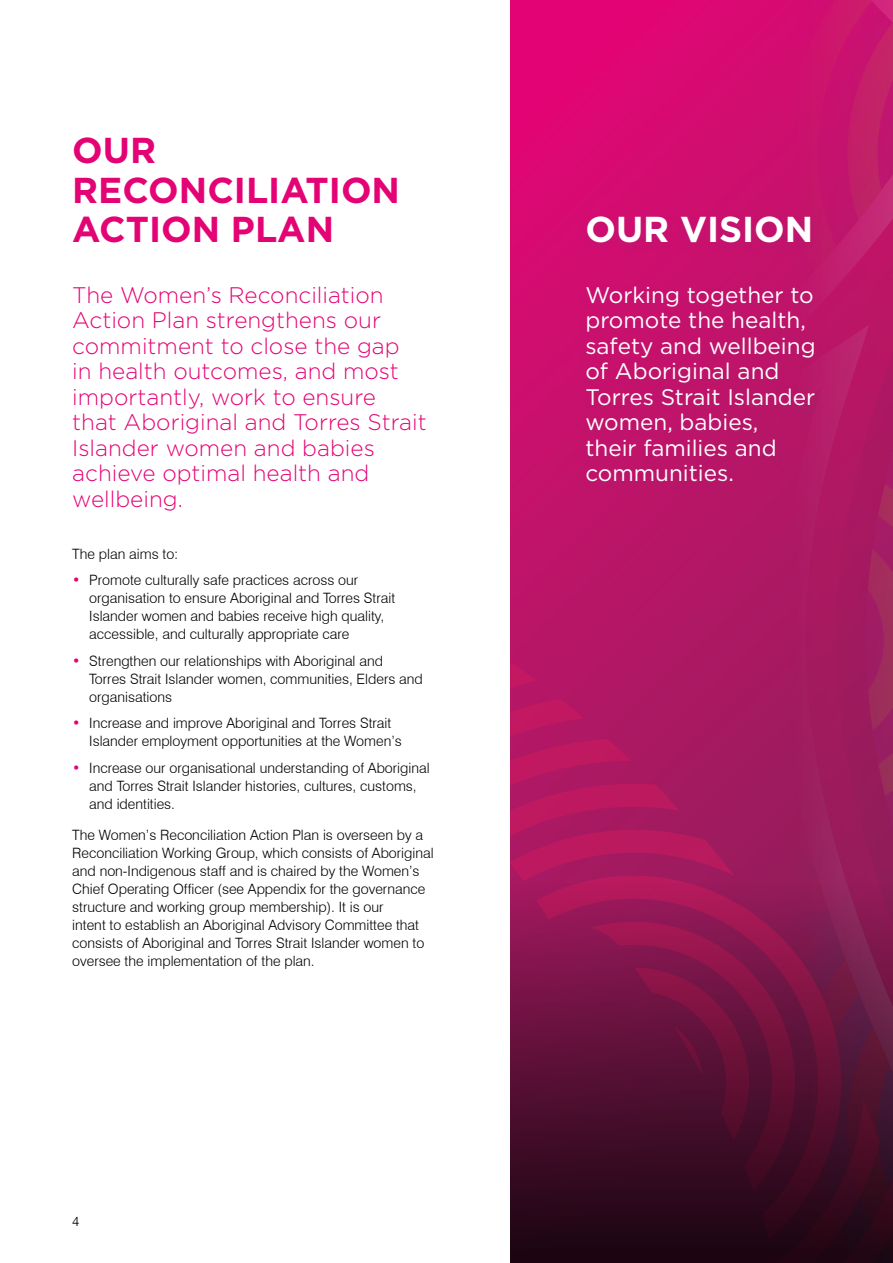
<style>
.page{position:relative;width:893px;height:1263px;background:#fff}
.page>*{position:absolute;margin:0;border:0;box-sizing:border-box;transform-origin:0 0}
.t1{font:700 36px/39.8px "Gotham";color:#e40375}
.t2{font:700 36px "Gotham";color:#fff}
.t3{font:300 22.5px/25.5px "Gotham";color:#e40375}
.t4{font:22.5px/25.5px "Gotham";color:#fff}
.t5{font:300 14.25px/18px "Swiss 721 BT";color:#000}
.t6{font:300 13.5px "Swiss 721 BT";color:#000}
.s1{color:#e40375}
</style>
<div class="page">
<svg style="left:511px;top:0;width:382px;height:388px;background:#cb116d"></svg>
<svg style="left:511px;top:0;width:131px;height:348px;background:#db0772"></svg>
<svg style="left:511px;top:388px;width:382px;height:477px;background:#ad1862"></svg>
<svg style="left:511px;top:865px;width:382px;height:398px;background:#5d1137"></svg>
<div style="left:578px;top:212px;width:241px;height:44px;background:#c8116e"></div>
<div style="left:578px;top:282px;width:245px;height:212px;background:#be146a"></div>
<h1 class="t1" style="left:72px;top:130px;width:329px">OUR<br>RECONCILIATION<br>ACTION PLAN</h1>
<p class="t3" style="left:72px;top:281px;width:356px">The Women’s Reconciliation<br>Action Plan strengthens our commitment to close the gap<br>in health outcomes, and most importantly, work to ensure<br>that Aboriginal and Torres Strait<br>Islander women and babies achieve optimal health and wellbeing.</p>
<p class="t5" style="left:72px;top:545px;width:108px">The plan aims to:</p>
<p class="t5" style="left:89px;top:571px;width:307px;text-indent:-17px"><span class="s1">•</span> Promote culturally safe practices across our organisation to ensure Aboriginal and Torres Strait Islander women and babies receive high quality, accessible, and culturally appropriate care</p>
<p class="t5" style="left:89px;top:652px;width:335px;text-indent:-17px"><span class="s1">•</span> Strengthen our relationships with Aboriginal and<br>Torres Strait Islander women, communities, Elders and organisations</p>
<p class="t5" style="left:89px;top:714px;width:314px;text-indent:-17px"><span class="s1">•</span> Increase and improve Aboriginal and Torres Strait<br>Islander employment opportunities at the Women’s</p>
<p class="t5" style="left:89px;top:759px;width:342px;text-indent:-17px"><span class="s1">•</span> Increase our organisational understanding of Aboriginal and Torres Strait Islander histories, cultures, customs, and identities.</p>
<p class="t5" style="left:72px;top:825px;width:363px">The Women’s Reconciliation Action Plan is overseen by a Reconciliation Working Group, which consists of Aboriginal and non-Indigenous staff and is chaired by the Women’s Chief Operating Officer (see Appendix for the governance structure and working group membership). It is our<br>intent to establish an Aboriginal Advisory Committee that consists of Aboriginal and Torres Strait Islander women to oversee the implementation of the plan.</p>
<p class="t6" style="left:72px;top:1212px;width:9px">4</p>
<h1 class="t2" style="left:585px;top:206px;width:229px">OUR VISION</h1>
<h2 class="t4" style="left:585px;top:282px;width:232px">Working together to promote the health, safety and wellbeing of Aboriginal and<br>Torres Strait Islander women, babies,<br>their families and communities.</h2>
</div>
